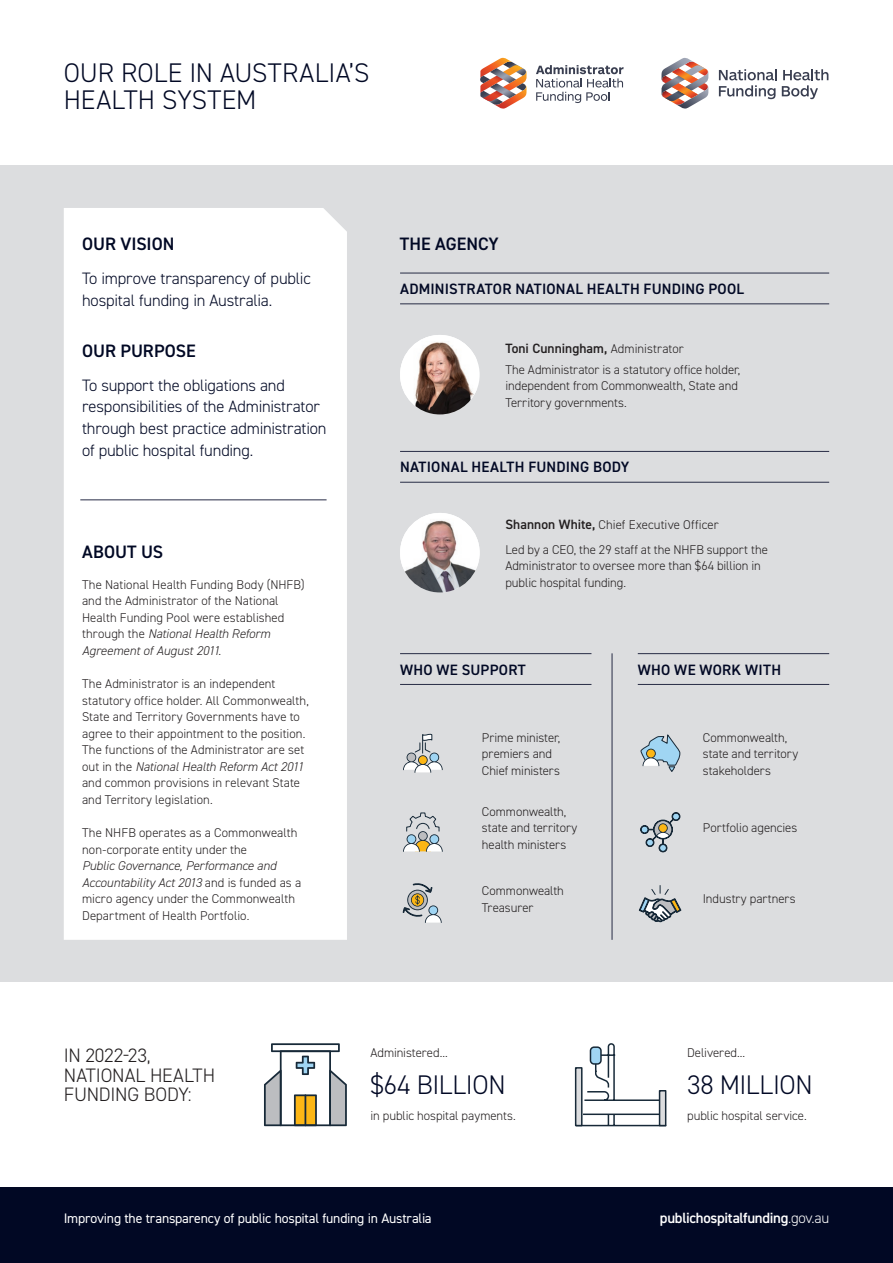
<style>
.page{position:relative;width:893px;height:1263px;background:#fff}
.page>*{position:absolute;margin:0;border:0;box-sizing:border-box;transform-origin:0 0}
.t1{font:300 27px/27px "DIN2014";color:#010824}
.t2{font:300 19.5px/19.5px "DIN2014";letter-spacing:-.01em;color:#231f20}
.t3{font:600 18px "DIN2014";letter-spacing:-.005em;color:#010824}
.t4{font:300 16.5px/21.8px "DIN2014";letter-spacing:-.01em;color:#010824}
.t5{font:600 15px "DIN2014";letter-spacing:.015em;color:#010824}
.t6{font:600 14.85px "DIN2014";letter-spacing:-.02em;color:#fff}
.t7{font:13.8px "DIN2014";letter-spacing:-.015em;color:#fff}
.t8{font:600 13.5px "DIN2014";letter-spacing:.005em;color:#231f20}
.t9{font:300 12.75px/16.5px "DIN2014";color:#231f20}
.s1{font-style:italic}
.s2{font-weight:300;font-size:12.75px}
.s3{font-weight:600;font-size:13.5px}
.s4{font-weight:300}
</style>
<div class="page">
<div style="left:0;top:165px;width:893px;height:1098px;background:#dcdddf"></div>
<div style="left:0;top:982px;width:893px;height:227px;background:#fff"></div>
<svg style="left:536px;top:65px;width:88px;height:38px"></svg>
<svg style="left:480px;top:58px;width:47px;height:51px"></svg>
<svg style="left:661px;top:58px;width:47px;height:51px"></svg>
<svg style="left:719px;top:69px;width:109px;height:30px"></svg>
<img style="left:400px;top:513px;width:80px;height:79px;border-radius:40px">
<img style="left:400px;top:335px;width:77px;height:79px">
<hr style="left:612px;top:653px;width:1px;height:287px;background:#272b45">
<hr style="left:400px;top:304px;width:429px;height:1px;background:#272b45">
<hr style="left:400px;top:273px;width:429px;height:1px;background:#272b45">
<hr style="left:400px;top:482px;width:429px;height:1px;background:#272b45">
<hr style="left:400px;top:451px;width:429px;height:1px;background:#272b45">
<svg style="left:403px;top:733px;width:40px;height:40px"></svg>
<svg style="left:403px;top:812px;width:40px;height:40px"></svg>
<svg style="left:403px;top:883px;width:39px;height:40px"></svg>
<svg style="left:640px;top:734px;width:41px;height:38px"></svg>
<svg style="left:640px;top:812px;width:40px;height:40px"></svg>
<svg style="left:639px;top:885px;width:42px;height:37px"></svg>
<hr style="left:400px;top:684px;width:191px;height:1px;background:#272b45">
<hr style="left:400px;top:653px;width:191px;height:1px;background:#272b45">
<hr style="left:638px;top:684px;width:191px;height:1px;background:#272b45">
<hr style="left:638px;top:653px;width:191px;height:1px;background:#272b45">
<div style="left:64px;top:208px;width:283px;height:732px;background:#fff"></div>
<hr style="left:80px;top:500px;width:247px;height:1px;background:#272b45">
<svg style="left:264px;top:1043px;width:83px;height:83px"></svg>
<hr style="left:305px;top:1094px;width:1px;height:32px;background:#172938">
<svg style="left:574px;top:1043px;width:93px;height:84px"></svg>
<svg style="left:575px;top:1067px;width:7px;height:59px"></svg>
<div style="left:590px;top:1047px;width:11px;height:17px;background:#a0d5f3;border-radius:4px"></div>
<div style="left:590px;top:1046px;width:12px;height:19px;border:2px solid #172938;border-radius:4px"></div>
<svg style="left:659px;top:1090px;width:7px;height:36px"></svg>
<div style="left:0;top:1187px;width:893px;height:76px;background:#010824"></div>
<h1 class="t1" style="left:64px;top:59px;width:307px">OUR ROLE IN AUSTRALIA’S<br>HEALTH SYSTEM</h1>
<h3 class="t3" style="left:82px;top:232px;width:94px">OUR VISION</h3>
<p class="t4" style="left:82px;top:268px;width:230px">To improve transparency of public hospital funding in Australia.</p>
<h3 class="t3" style="left:82px;top:338px;width:115px">OUR PURPOSE</h3>
<p class="t4" style="left:82px;top:374px;width:246px">To support the obligations and responsibilities of the Administrator through best practice administration of public hospital funding.</p>
<h3 class="t3" style="left:82px;top:540px;width:83px">ABOUT US</h3>
<p class="t9" style="left:82px;top:576px;width:224px">The National Health Funding Body (NHFB) and the Administrator of the National Health Funding Pool were established through the <span class="s1">National Health Reform Agreement of August 2011</span>.</p>
<p class="t9" style="left:82px;top:676px;width:228px">The Administrator is an independent statutory office holder. All Commonwealth, State and Territory Governments have to agree to their appointment to the position.<br>The functions of the Administrator are set out in the <span class="s1">National Health Reform Act 2011 </span>and common provisions in relevant State and Territory legislation.</p>
<p class="t9" style="left:82px;top:825px;width:217px">The NHFB operates as a Commonwealth non‑corporate entity under the</p>
<p class="t9" style="left:82px;top:858px;width:221px"><span class="s1">Public Governance, Performance and Accountability Act 2013</span> and is funded as a micro agency under the Commonwealth Department of Health Portfolio.</p>
<h3 class="t3" style="left:400px;top:232px;width:100px">THE AGENCY</h3>
<p class="t5" style="left:400px;top:279px;width:345px">ADMINISTRATOR NATIONAL HEALTH FUNDING POOL</p>
<p class="t8" style="left:505px;top:339px;width:180px">Toni Cunningham, <span class="s2">Administrator</span></p>
<p class="t9" style="left:505px;top:361px;width:237px">The Administrator is a statutory office holder, independent from Commonwealth, State and<br>Territory governments.</p>
<p class="t5" style="left:400px;top:457px;width:231px">NATIONAL HEALTH FUNDING BODY</p>
<p class="t9" style="left:505px;top:512px;width:264px;line-height:25px"><span class="s3">Shannon White,</span> Chief Executive Officer<br>Led by a CEO, the 29 staff at the NHFB support the</p>
<p class="t9" style="left:505px;top:558px;width:257px">Administrator to oversee more than $64 billion in public hospital funding.</p>
<p class="t5" style="left:400px;top:660px;width:127px">WHO WE SUPPORT</p>
<p class="t5" style="left:638px;top:660px;width:145px">WHO WE WORK WITH</p>
<p class="t9" style="left:482px;top:729px;width:80px">Prime minister, premiers and<br>Chief ministers</p>
<p class="t9" style="left:482px;top:803px;width:97px">Commonwealth, state and territory health ministers</p>
<p class="t9" style="left:482px;top:882px;width:83px">Commonwealth<br>Treasurer</p>
<p class="t9" style="left:703px;top:729px;width:97px">Commonwealth, state and territory stakeholders</p>
<p class="t9" style="left:703px;top:820px;width:96px">Portfolio agencies</p>
<p class="t9" style="left:703px;top:891px;width:94px">Industry partners</p>
<h2 class="t2" style="left:64px;top:1046px;width:153px">IN 2022-23,<br>NATIONAL HEALTH<br>FUNDING BODY:</h2>
<p class="t9" style="left:370px;top:1044px;width:79px">Administered...</p>
<p class="t9" style="left:370px;top:1107px;width:147px">in public hospital payments.</p>
<h1 class="t1" style="left:370px;top:1071px;width:137px">$64 BILLION</h1>
<p class="t9" style="left:687px;top:1044px;width:60px">Delivered...</p>
<h1 class="t1" style="left:687px;top:1071px;width:127px">38 MILLION</h1>
<p class="t9" style="left:687px;top:1107px;width:121px">public hospital service.</p>
<p class="t7" style="left:64px;top:1209px;width:369px">Improving the transparency of public hospital funding in Australia</p>
<p class="t6" style="left:660px;top:1207px;width:171px">publichospitalfunding<span class="s4">.gov.au</span></p>
</div>
